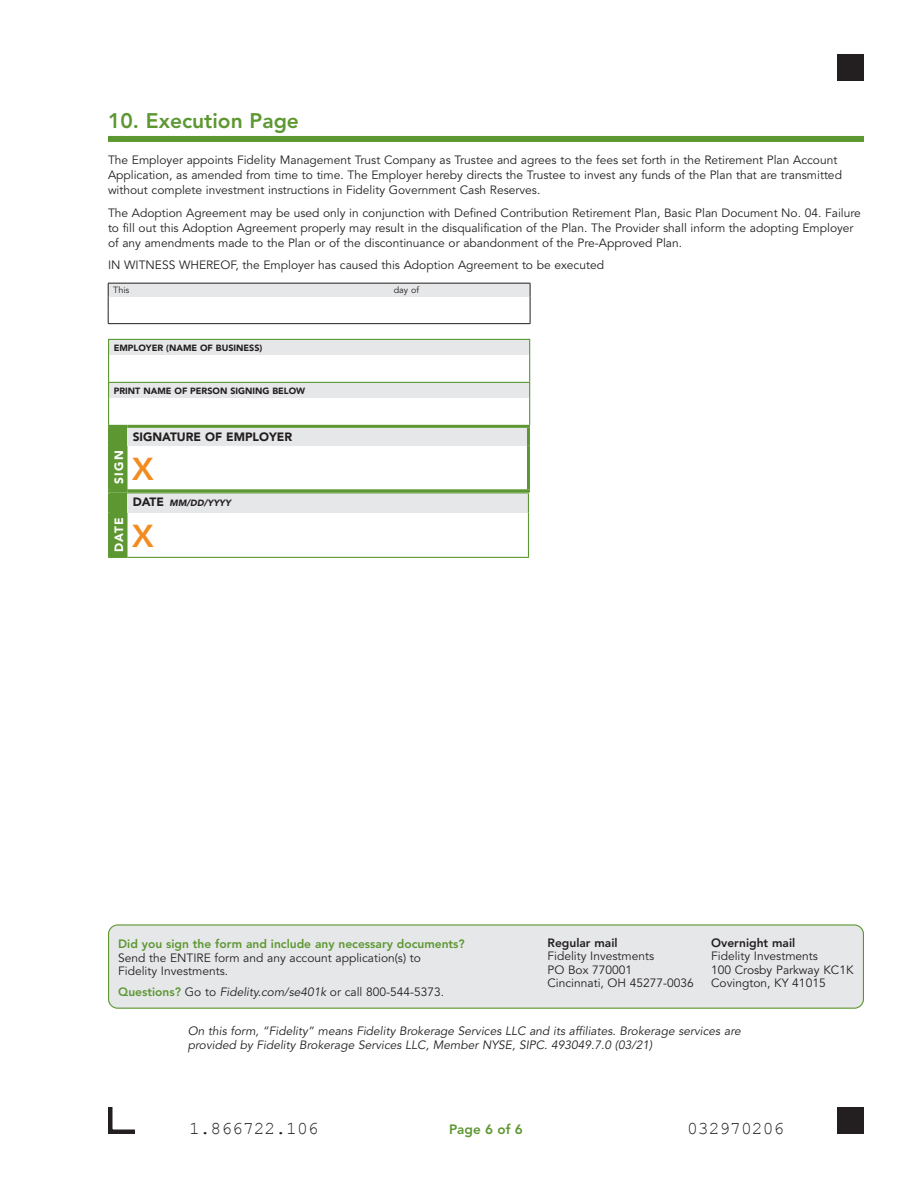
<style>
.page{position:relative;width:918px;height:1188px;background:#fff}
.page>*{position:absolute;margin:0;border:0;box-sizing:border-box;transform-origin:0 0}
.t1{font:800 31.5px "Avenir";color:#f28b20}
.t2{font:800 21px "Avenir";color:#5c9731}
.t3{font:18px "Courier New";color:#231f20}
.t4{font:800 13.5px "Avenir";color:#5c9731}
.t5{font:12px/13.5px "Avenir";color:#231f20}
.t6{font:italic 12px/13.5px "Avenir";color:#231f20}
.t7{font:800 12px "Avenir";color:#5c9731}
.t8{font:800 12px "Avenir";color:#231f20}
.t9{font:900 12px "Avenir";color:#231f20}
.t10{font:900 12px "Avenir";letter-spacing:.1em;color:#fff}
.t11{font:900 9px "Avenir";color:#231f20}
.t12{font:italic 900 9px "Avenir";color:#231f20}
.t13{font:9px "Avenir";color:#231f20}
.s1{font-style:normal;font-size:12px}
.s2{font-weight:800;color:#5c9731}
.s3{font-style:italic}
</style>
<div class="page">
<div style="left:108px;top:136px;width:756px;height:6px;background:#5c9731"></div>
<div style="left:108px;top:283px;width:422px;height:14px;background:#e6e7e9"></div>
<hr style="left:108px;top:323px;width:422px;height:1px;background:#231f20">
<hr style="left:108px;top:283px;width:422px;height:1px;background:#231f20">
<svg style="left:108px;top:283px;width:1px;height:40px"></svg>
<svg style="left:530px;top:283px;width:1px;height:40px"></svg>
<div style="left:109px;top:339px;width:421px;height:16px;background:#e6e7e9"></div>
<hr style="left:108px;top:339px;width:422px;height:1px;background:#5c9731">
<div style="left:109px;top:382px;width:421px;height:16px;background:#e6e7e9"></div>
<hr style="left:108px;top:382px;width:422px;height:1px;background:#5c9731">
<svg style="left:529px;top:340px;width:1px;height:85px"></svg>
<div style="left:128px;top:426px;width:400px;height:20px;background:#e6e7e9"></div>
<hr style="left:128px;top:425px;width:402px;height:3px;background:#5c9731">
<hr style="left:527px;top:428px;width:3px;height:18px;background:#5c9731">
<hr style="left:527px;top:446px;width:3px;height:43px;background:#5c9731">
<hr style="left:128px;top:489px;width:402px;height:3px;background:#5c9731">
<div style="left:128px;top:493px;width:400px;height:19px;background:#e6e7e9"></div>
<hr style="left:128px;top:492px;width:401px;height:1px;background:#5c9731">
<svg style="left:528px;top:493px;width:1px;height:19px"></svg>
<svg style="left:108px;top:340px;width:20px;height:218px"></svg>
<hr style="left:128px;top:557px;width:401px;height:1px;background:#5c9731">
<hr style="left:528px;top:512px;width:1px;height:45px;background:#5c9731">
<div style="left:109px;top:925px;width:754px;height:83px;background:#e6e7e9;border-radius:9px"></div>
<div style="left:108px;top:924px;width:756px;height:85px;border:1px solid #5c9731;border-radius:9px"></div>
<div style="left:837px;top:1107px;width:27px;height:27px;background:#231f20"></div>
<svg style="left:108px;top:1107px;width:27px;height:27px"></svg>
<div style="left:837px;top:54px;width:27px;height:27px;background:#231f20"></div>
<h2 class="t2" style="left:108px;top:109px;width:192px">10. Execution Page</h2>
<p class="t5" style="left:108px;top:153px;width:736px;line-height:15px">The Employer appoints Fidelity Management Trust Company as Trustee and agrees to the fees set forth in the Retirement Plan Account<br>Application, as amended from time to time. The Employer hereby directs the Trustee to invest any funds of the Plan that are transmitted without complete investment instructions in Fidelity Government Cash Reserves.</p>
<p class="t5" style="left:108px;top:206px;width:754px;line-height:15px">The Adoption Agreement may be used only in conjunction with Defined Contribution Retirement Plan, Basic Plan Document No. 04. Failure to fill out this Adoption Agreement properly may result in the disqualification of the Plan. The Provider shall inform the adopting Employer of any amendments made to the Plan or of the discontinuance or abandonment of the Pre-Approved Plan.</p>
<p class="t5" style="left:108px;top:259px;width:498px">IN WITNESS WHEREOF, the Employer has caused this Adoption Agreement to be executed</p>
<p class="t13" style="left:113px;top:285px;width:18px">This</p>
<p class="t13" style="left:394px;top:285px;width:27px">day of</p>
<p class="t11" style="left:114px;top:342px;width:150px">EMPLOYER (NAME OF BUSINESS)</p>
<p class="t11" style="left:114px;top:385px;width:193px">PRINT NAME OF PERSON SIGNING BELOW</p>
<p class="t9" style="left:133px;top:430px;width:161px">SIGNATURE OF EMPLOYER</p>
<p class="t10" style="left:112px;top:484px;width:35px;rotate:-90deg">SIGN</p>
<h1 class="t1" style="left:132px;top:450px;width:23px">X</h1>
<p class="t12" style="left:133px;top:498px;width:100px"><span class="s1">DATE</span> MM/DD/YYYY</p>
<p class="t10" style="left:112px;top:552px;width:36px;rotate:-90deg">DATE</p>
<h1 class="t1" style="left:132px;top:517px;width:23px">X</h1>
<p class="t7" style="left:118px;top:937px;width:348px">Did you sign the form and include any necessary documents?</p>
<p class="t5" style="left:118px;top:951px;width:304px">Send the ENTIRE form and any account application(s) to<br>Fidelity Investments.</p>
<p class="t5" style="left:118px;top:986px;width:328px"><span class="s2">Questions?</span> Go to <span class="s3">Fidelity.com/se401k</span> or call 800-544-5373.</p>
<p class="t8" style="left:548px;top:936px;width:72px">Regular mail</p>
<p class="t5" style="left:548px;top:950px;width:148px">Fidelity Investments<br>PO Box 770001<br>Cincinnati, OH 45277-0036</p>
<p class="t8" style="left:711px;top:936px;width:86px">Overnight mail</p>
<p class="t5" style="left:711px;top:950px;width:144px">Fidelity Investments<br>100 Crosby Parkway KC1K<br>Covington, KY 41015</p>
<p class="t6" style="left:188px;top:1025px;width:554px">On this form, “Fidelity” means Fidelity Brokerage Services LLC and its affiliates. Brokerage services are provided by Fidelity Brokerage Services LLC, Member NYSE, SIPC. 493049.7.0 (03/21)</p>
<h3 class="t3" style="left:189px;top:1117px;width:131px">1.866722.106</h3>
<p class="t4" style="left:449px;top:1121px;width:75px">Page 6 of 6</p>
<h3 class="t3" style="left:687px;top:1117px;width:99px">032970206</h3>
</div>
